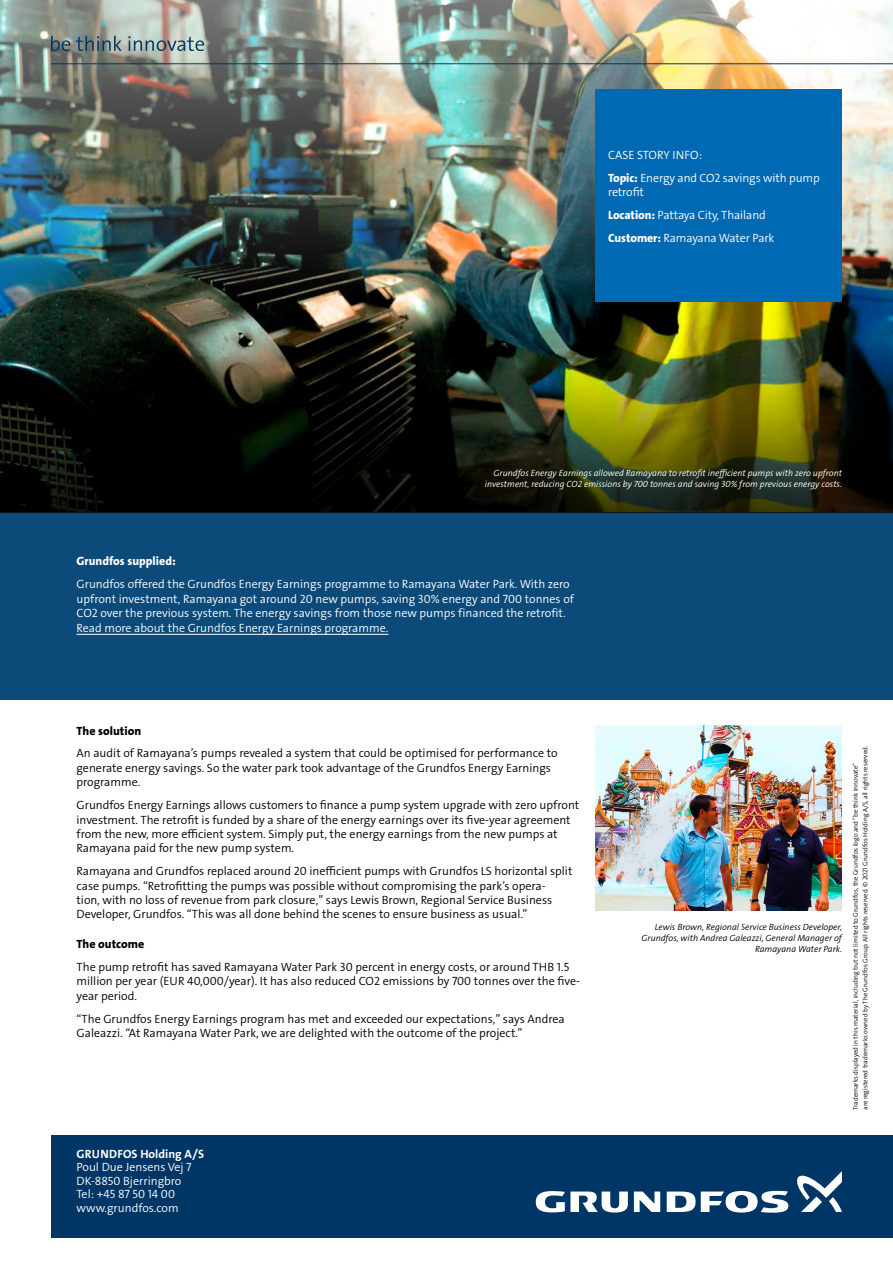
<style>
.page{position:relative;width:893px;height:1263px;background:#fff}
.page>*{position:absolute;margin:0;border:0;box-sizing:border-box;transform-origin:0 0}
.t1{font:12px/14.4px "Grundfos The Sans V2 OT 4 SL";color:#000}
.t2{font:12px/14.4px "Grundfos The Sans V2 OT 4 SL";color:#fff}
.t3{font:12px "Grundfos The Sans V2 OT 8 XB";color:#000}
.t4{font:12px "Grundfos The Sans V2 OT 7 B";letter-spacing:.01em;color:#fff}
.t5{font:12px "Grundfos The Sans V2 OT 8 XB";color:#fff}
.t6{font:9px/10.8px "Grundfos The Sans V2 OT 4 SL Italic";color:#fff;text-align:right}
.t7{font:9px/10.8px "Grundfos The Sans V2 OT 4 SL Italic";color:#000;text-align:right}
.t8{font:6.75px/9.8px "Grundfos The Sans V2 OT 4 SL";color:#000}
.s1{font-family:"Grundfos The Sans V2 OT 8 XB"}
</style>
<div class="page">
<img style="left:0;top:0;width:893px;height:331px">
<div style="left:0;top:512px;width:893px;height:188px;background:#0c4a79"></div>
<hr style="left:77px;top:634px;width:311px;height:1px;background:#fff">
<div style="left:51px;top:1135px;width:842px;height:102px;background:#003665"></div>
<hr style="left:51px;top:63px;width:842px;height:1px;background:#003665">
<svg style="left:634px;top:1191px;width:26px;height:21px"></svg>
<svg style="left:536px;top:1191px;width:92px;height:21px"></svg>
<svg style="left:667px;top:1191px;width:121px;height:22px"></svg>
<svg style="left:797px;top:1171px;width:45px;height:41px"></svg>
<svg style="left:51px;top:36px;width:19px;height:15px"></svg>
<svg style="left:76px;top:36px;width:46px;height:15px"></svg>
<svg style="left:128px;top:36px;width:76px;height:15px"></svg>
<img style="left:595px;top:726px;width:247px;height:185px">
<img style="left:0;top:331px;width:893px;height:181px">
<div style="left:595px;top:90px;width:247px;height:212px;background:#0069b4"></div>
<p class="t2" style="left:608px;top:143px;width:213px;line-height:23px">CASE STORY INFO:<br><span class="s1">Topic:</span> Energy and CO2 savings with pump</p>
<p class="t2" style="left:608px;top:181px;width:168px;line-height:23px">retrofit<br><span class="s1">Location:</span> Pattaya City, Thailand<br><span class="s1">Customer:</span> Ramayana Water Park</p>
<p class="t6" style="left:485px;top:468px;width:358px">Grundfos Energy Earnings allowed Ramayana to retrofit inefficient pumps with zero upfront investment, reducing CO2 emissions by 700 tonnes and saving 30% from previous energy costs.</p>
<p class="t5" style="left:77px;top:554px;width:101px">Grundfos supplied:</p>
<p class="t2" style="left:77px;top:577px;width:499px">Grundfos offered the Grundfos Energy Earnings programme to Ramayana Water Park. With zero upfront investment, Ramayana got around 20 new pumps, saving 30% energy and 700 tonnes of CO2 over the previous system. The energy savings from those new pumps financed the retrofit.<br>Read more about the Grundfos Energy Earnings programme.</p>
<p class="t3" style="left:77px;top:723px;width:66px">The solution</p>
<p class="t1" style="left:77px;top:746px;width:483px">An audit of Ramayana’s pumps revealed a system that could be optimised for performance to generate energy savings. So the water park took advantage of the Grundfos Energy Earnings programme.</p>
<p class="t1" style="left:77px;top:798px;width:504px">Grundfos Energy Earnings allows customers to finance a pump system upgrade with zero upfront investment. The retrofit is funded by a share of the energy earnings over its five-year agreement from the new, more efficient system. Simply put, the energy earnings from the new pumps at Ramayana paid for the new pump system.</p>
<p class="t1" style="left:77px;top:864px;width:497px">Ramayana and Grundfos replaced around 20 inefficient pumps with Grundfos LS horizontal split case pumps. “Retrofitting the pumps was possible without compromising the park’s opera-<br>tion, with no loss of revenue from park closure,” says Lewis Brown, Regional Service Business Developer, Grundfos. “This was all done behind the scenes to ensure business as usual.”</p>
<p class="t3" style="left:77px;top:936px;width:69px">The outcome</p>
<p class="t1" style="left:77px;top:960px;width:505px">The pump retrofit has saved Ramayana Water Park 30 percent in energy costs, or around THB 1.5 million per year (EUR 40,000/year). It has also reduced CO2 emissions by 700 tonnes over the five&shy;year period.</p>
<p class="t1" style="left:77px;top:1011px;width:490px">“The Grundfos Energy Earnings program has met and exceeded our expectations,” says Andrea<br>Galeazzi. “At Ramayana Water Park, we are delighted with the outcome of the project.”</p>
<p class="t4" style="left:77px;top:1146px;width:129px">GRUNDFOS Holding A/S</p>
<p class="t2" style="left:77px;top:1161px;width:117px;line-height:13.5px">Poul Due Jensens Vej 7<br>DK-8850 Bjerringbro<br>Tel: +45 87 50 14 00 www.grundfos.com</p>
<p class="t7" style="left:641px;top:922px;width:202px">Lewis Brown, Regional Service Business Developer,<br>Grundfos, with Andrea Galeazzi, General Manager of<br>Ramayana Water Park.</p>
<p class="t8" style="left:851px;top:1110px;width:366px;rotate:-90deg">Trademarks displayed in this material, including but not limited to Grundfos, the Grundfos logo and “be think innovate”<br>are registered trademarks owned by The Grundfos Group. All rights reserved. © 2021 Grundfos Holding A/S, all rights reserved.</p>
</div>
